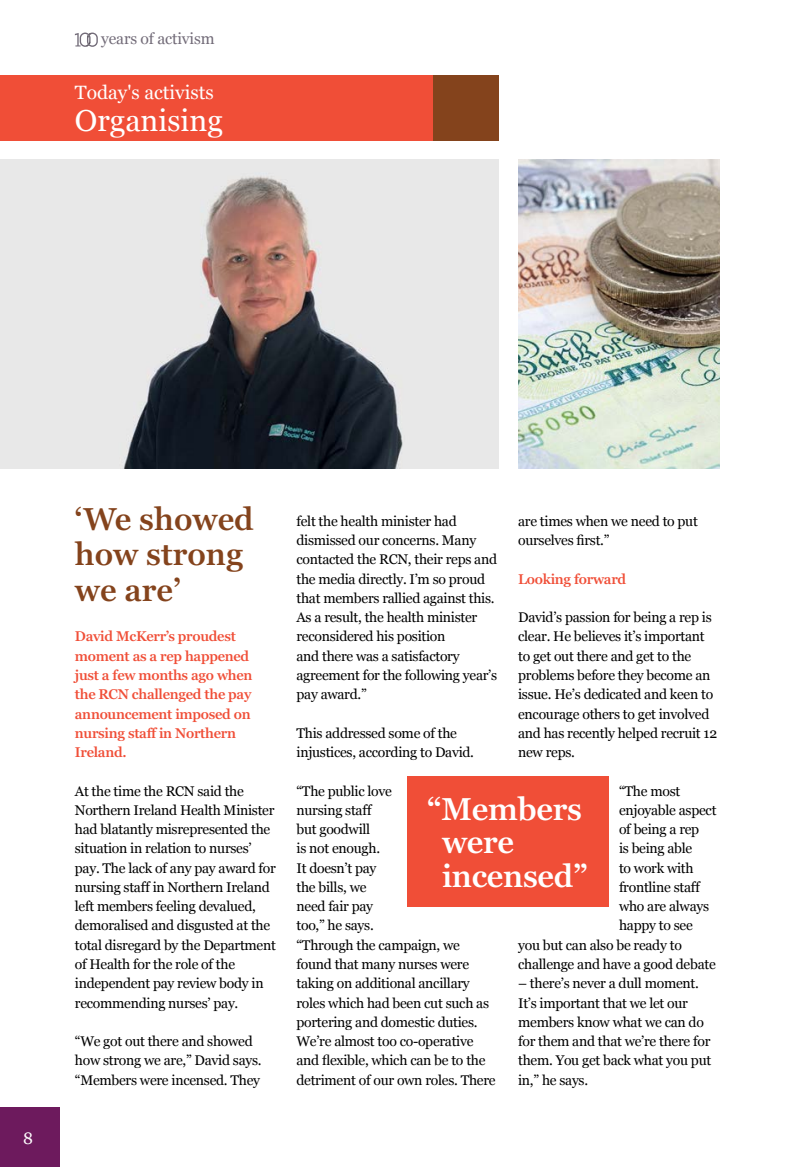
<style>
.page{position:relative;width:794px;height:1167px;background:#fff}
.page>*{position:absolute;margin:0;border:0;box-sizing:border-box;transform-origin:0 0}
.t1{font:600 31.5px/35px "Georgia Pro";color:#84431c}
.t2{font:600 31.5px/33.2px "Georgia Pro";letter-spacing:-.01em;color:#fff}
.t3{font:30.28px "Georgia";color:#fff}
.t4{font:19.25px "Georgia";color:#fff}
.t5{font:16.62px "Georgia";color:#fff}
.t6{font:15.75px "Georgia";letter-spacing:-.01em;color:#726b78}
.t7{font:14px/19.2px "Georgia";letter-spacing:-.02em;color:#000}
.t8{font:600 14px/19.2px "Georgia Pro";letter-spacing:-.02em;color:#f04e37}
</style>
<div class="page">
<svg style="left:75px;top:33px;width:23px;height:14px"></svg>
<div style="left:0;top:1107px;width:60px;height:59px;background:#6d1a5d"></div>
<img style="left:0;top:160px;width:498px;height:308px">
<div style="left:0;top:75px;width:433px;height:65px;background:#f04e37"></div>
<div style="left:433px;top:75px;width:65px;height:65px;background:#84431c"></div>
<div style="left:407px;top:776px;width:202px;height:130px;background:#f04e37"></div>
<img style="left:518px;top:160px;width:202px;height:308px">
<p class="t6" style="left:101px;top:27px;width:115px">years of activism</p>
<h3 class="t4" style="left:75px;top:78px;width:140px">Today's activists</h3>
<h2 class="t3" style="left:75px;top:98px;width:149px">Organising</h2>
<p class="t5" style="left:23px;top:1125px;width:11px">8</p>
<h1 class="t1" style="left:75px;top:503px;width:180px">‘We showed how strong we are’</h1>
<p class="t8" style="left:75px;top:627px;width:179px">David McKerr’s proudest moment as a rep happened just a few months ago when the RCN challenged the pay announcement imposed on nursing staff in Northern<br>Ireland.</p>
<p class="t7" style="left:75px;top:780px;width:202px">At the time the RCN said the<br>Northern Ireland Health Minister had blatantly misrepresented the situation in relation to nurses’ pay. The lack of any pay award for nursing staff in Northern Ireland left members feeling devalued, demoralised and disgusted at the total disregard by the Department of Health for the role of the independent pay review body in recommending nurses’ pay.</p>
<p class="t7" style="left:75px;top:1030px;width:188px">“We got out there and showed how strong we are,” David says. “Members were incensed. They</p>
<p class="t7" style="left:296px;top:510px;width:202px">felt the health minister had dismissed our concerns. Many contacted the RCN, their reps and the media directly. I’m so proud that members rallied against this.<br>As a result, the health minister reconsidered his position<br>and there was a satisfactory agreement for the following year’s pay award.”</p>
<p class="t7" style="left:296px;top:722px;width:179px">This addressed some of the injustices, according to David.</p>
<p class="t7" style="left:296px;top:780px;width:201px">“The public love<br>nursing staff<br>but goodwill<br>is not enough.<br>It doesn’t pay<br>the bills, we<br>need fair pay<br>too,” he says.<br>“Through the campaign, we found that many nurses were taking on additional ancillary roles which had been cut such as portering and domestic duties.<br>We’re almost too co-operative and flexible, which can be to the detriment of our own roles. There</p>
<p class="t7" style="left:518px;top:510px;width:181px">are times when we need to put ourselves first.”</p>
<p class="t8" style="left:518px;top:569px;width:110px">Looking forward</p>
<p class="t7" style="left:518px;top:607px;width:200px">David’s passion for being a rep is clear. He believes it’s important to get out there and get to the problems before they become an issue. He’s dedicated and keen to encourage others to get involved and has recently helped recruit 12 new reps.</p>
<p class="t7" style="left:619px;top:780px;width:63px">“The most</p>
<p class="t7" style="left:619px;top:799px;width:99px">enjoyable aspect</p>
<p class="t7" style="left:619px;top:818px;width:82px">of being a rep</p>
<p class="t7" style="left:619px;top:838px;width:75px">is being able</p>
<p class="t7" style="left:619px;top:857px;width:76px">to work with</p>
<p class="t7" style="left:619px;top:876px;width:83px">frontline staff</p>
<p class="t7" style="left:619px;top:895px;width:92px">who are always</p>
<p class="t7" style="left:619px;top:915px;width:75px">happy to see</p>
<p class="t7" style="left:518px;top:934px;width:165px">you but can also be ready to</p>
<p class="t7" style="left:518px;top:953px;width:199px">challenge and have a good debate</p>
<p class="t7" style="left:518px;top:972px;width:195px">– there’s never a dull moment.<br>It’s important that we let our members know what we can do for them and that we’re there for them. You get back what you put in,” he says.</p>
<h1 class="t2" style="left:442px;top:793px;width:147px;text-indent:-15px">“Members were incensed”</h1>
</div>
